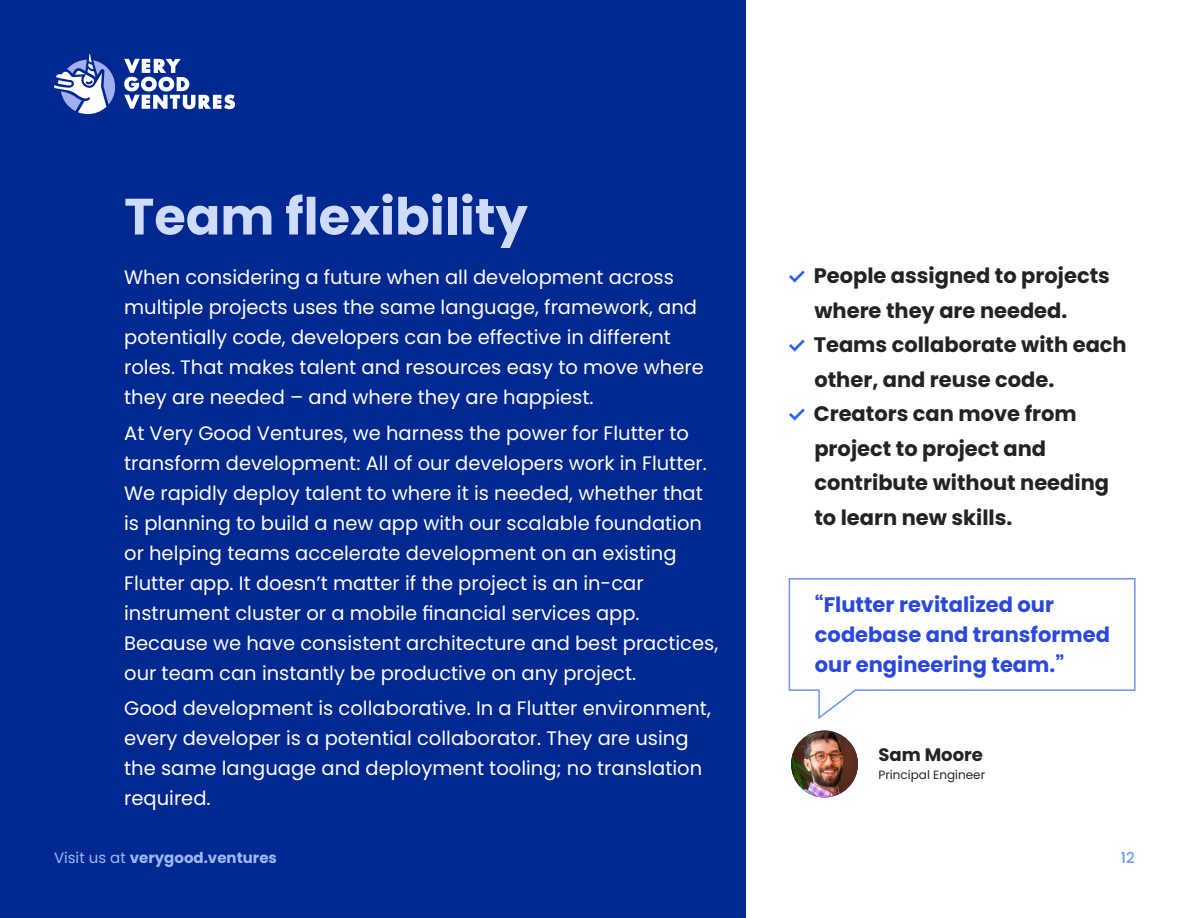
<style>
.page{position:relative;width:1188px;height:918px;background:#fff}
.page>*{position:absolute;margin:0;border:0;box-sizing:border-box;transform-origin:0 0}
.t1{font:700 51px "Poppins";color:#cedbfc}
.t2{font:700 21px/34.5px "Poppins";color:#232326}
.t3{font:700 21px/30px "Poppins";color:#2a48df}
.t4{font:19.5px/30px "Poppins";color:#fff}
.t5{font:700 18px "Poppins";color:#232326}
.t6{font:700 15px "Poppins";color:#9eb7f9}
.t7{font:500 15px "Poppins";color:#6d93f6}
.t8{font:12px "Poppins";color:#232326}
.s1{font-weight:400}
</style>
<div class="page">
<div style="left:0;top:0;width:745px;height:918px;background:#002891"></div>
<svg style="left:54px;top:54px;width:62px;height:60px"></svg>
<svg style="left:124px;top:59px;width:111px;height:50px"></svg>
<svg style="left:789px;top:271px;width:16px;height:12px"></svg>
<svg style="left:789px;top:340px;width:16px;height:12px"></svg>
<svg style="left:789px;top:409px;width:16px;height:12px"></svg>
<svg style="left:788px;top:578px;width:348px;height:141px"></svg>
<img style="left:791px;top:731px;width:67px;height:66px;border-radius:33px">
<h1 class="t1" style="left:124px;top:187px;width:405px">Team flexibility</h1>
<p class="t4" style="left:124px;top:263px;width:581px">When considering a future when all development across multiple projects uses the same language, framework, and potentially code, developers can be effective in different roles. That makes talent and resources easy to move where they are needed – and where they are happiest.</p>
<p class="t4" style="left:124px;top:418px;width:596px">At Very Good Ventures, we harness the power for Flutter to transform development: All of our developers work in Flutter.<br>We rapidly deploy talent to where it is needed, whether that is planning to build a new app with our scalable foundation or helping teams accelerate development on an existing Flutter app. It doesn’t matter if the project is an in-car instrument cluster or a mobile financial services app.<br>Because we have consistent architecture and best practices, our team can instantly be productive on any project.</p>
<p class="t4" style="left:124px;top:693px;width:588px">Good development is collaborative. In a Flutter environment, every developer is a potential collaborator. They are using the same language and deployment tooling; no translation required.</p>
<p class="t6" style="left:54px;top:850px;width:224px"><span class="s1">Visit us at</span> verygood.ventures</p>
<p class="t2" style="left:814px;top:259px;width:315px">People assigned to projects where they are needed.<br>Teams collaborate with each other, and reuse code.<br>Creators can move from project to project and contribute without needing to learn new skills.</p>
<p class="t3" style="left:815px;top:590px;width:297px">“Flutter revitalized our codebase and transformed our engineering team.”</p>
<p class="t5" style="left:879px;top:744px;width:106px">Sam Moore</p>
<p class="t8" style="left:879px;top:768px;width:108px">Principal Engineer</p>
<p class="t7" style="left:1121px;top:849px;width:15px">12</p>
</div>
